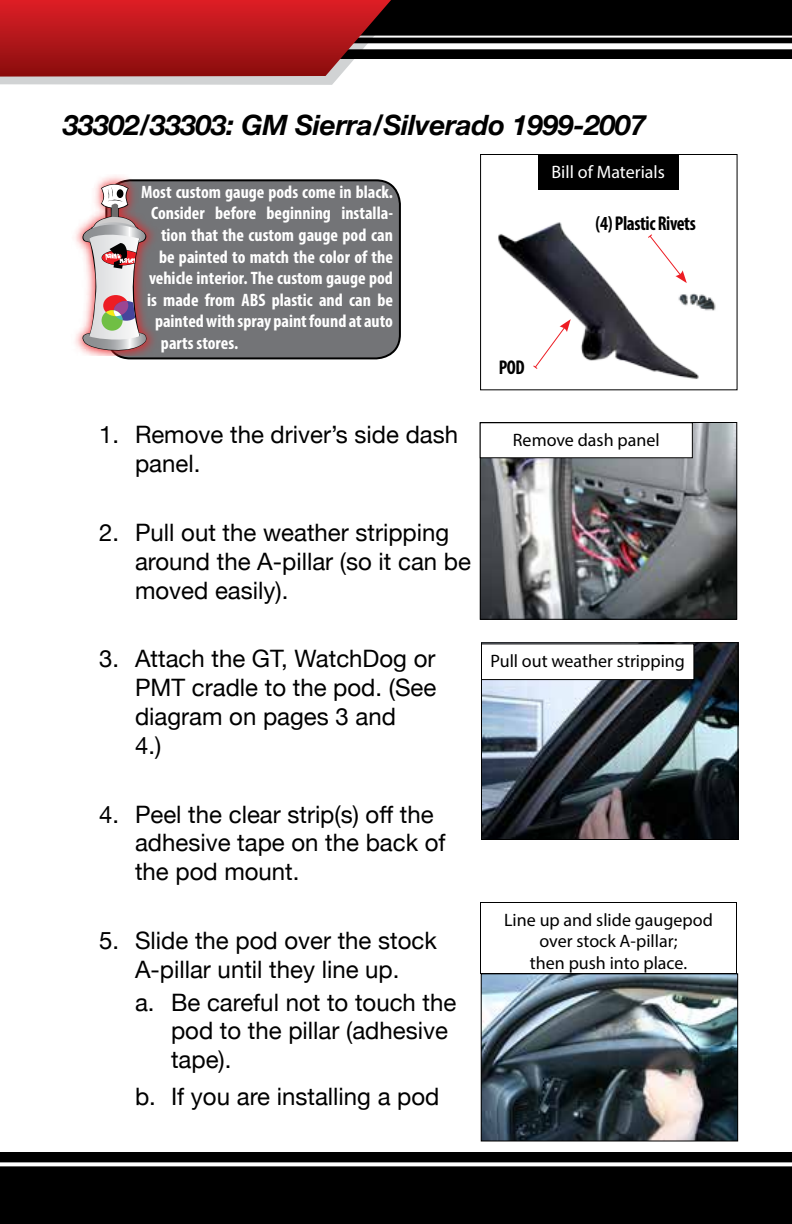
<style>
.page{position:relative;width:792px;height:1224px;background:#fff}
.page>*{position:absolute;margin:0;border:0;box-sizing:border-box;transform-origin:0 0}
.t1{font:italic 700 28px "Helvetica Neue";letter-spacing:-.01em;color:#000}
.t2{font:24px/28.8px "Helvetica Neue";color:#000}
.t3{font:700 condensed 20px "Myriad Pro";letter-spacing:-.02em;color:#000;scale:.94 1}
.t4{font:700 condensed 18px "Myriad Pro";color:#fff}
.t5{font:18px/21.6px "Myriad Pro";color:#000;text-align:center}
.t6{font:18px "Myriad Pro";color:#fff}
</style>
<div class="page">
<div style="left:0;top:0;width:792px;height:59px;background:#000"></div>
<div style="left:260px;top:43px;width:532px;height:6px;background:#fff"></div>
<hr style="left:266px;top:36px;width:526px;height:2px;background:#fff">
<div style="left:0;top:1153px;width:792px;height:71px;background:#000"></div>
<svg style="left:0;top:1162px;width:792px;height:4px;background:#e6e6e6"></svg>
<svg style="left:0;top:0;width:410px;height:85px;background:#b03437"></svg>
<img style="left:482px;top:424px;width:253px;height:194px">
<div style="left:480px;top:422px;width:257px;height:198px;border:1px solid #000"></div>
<div style="left:480px;top:423px;width:212px;height:35px;background:#fff"></div>
<div style="left:480px;top:422px;width:213px;height:36px;border:1px solid #000"></div>
<img style="left:498px;top:222px;width:201px;height:157px">
<div style="left:480px;top:154px;width:258px;height:236px;border:1px solid #000"></div>
<div style="left:538px;top:155px;width:141px;height:35px;background:#000"></div>
<img style="left:670px;top:288px;width:46px;height:32px">
<svg style="left:647px;top:233px;width:40px;height:50px"></svg>
<svg style="left:532px;top:319px;width:39px;height:51px"></svg>
<div style="left:106px;top:180px;width:294px;height:178px;background:#737477;border-radius:24px"></div>
<div style="left:105px;top:179px;width:296px;height:180px;border:2px solid #000;border-radius:24px"></div>
<img style="left:75px;top:175px;width:88px;height:174px">
<svg style="left:78px;top:179px;width:71px;height:176px"></svg>
<img style="left:483px;top:644px;width:254px;height:194px">
<div style="left:481px;top:642px;width:258px;height:198px;border:1px solid #000"></div>
<div style="left:482px;top:644px;width:212px;height:36px;background:#fff"></div>
<div style="left:481px;top:643px;width:213px;height:37px;border:1px solid #000"></div>
<img style="left:483px;top:975px;width:253px;height:165px">
<div style="left:481px;top:973px;width:257px;height:169px;border:1px solid #000"></div>
<div style="left:480px;top:902px;width:257px;height:72px;border:1px solid #000"></div>
<p class="t1" style="left:63px;top:103px;width:584px">33302/33303: GM Sierra/Silverado 1999-2007</p>
<p class="t4" style="left:141px;top:181px;width:253px">Most custom gauge pods come in black.</p>
<p class="t4" style="left:151px;top:202px;width:243px">Consider before beginning installa-</p>
<p class="t4" style="left:161px;top:224px;width:233px">tion that the custom gauge pod can</p>
<p class="t4" style="left:159px;top:245px;width:235px">be painted to match the color of the</p>
<p class="t4" style="left:149px;top:267px;width:245px">vehicle interior. The custom gauge pod</p>
<p class="t4" style="left:147px;top:289px;width:247px">is made from ABS plastic and can be</p>
<p class="t4" style="left:155px;top:310px;width:239px">painted with spray paint found at auto</p>
<p class="t4" style="left:161px;top:332px;width:79px">parts stores.</p>
<p class="t2" style="left:135px;top:419px;width:325px;text-indent:-36px">1. Remove the driver’s side dash panel.</p>
<p class="t2" style="left:135px;top:516px;width:338px;text-indent:-36px">2. Pull out the weather stripping around the A-pillar (so it can be moved easily).</p>
<p class="t2" style="left:135px;top:643px;width:303px;text-indent:-36px">3. Attach the GT, WatchDog or<br>PMT cradle to the pod. (See diagram on pages 3 and<br>4.)</p>
<p class="t2" style="left:135px;top:798px;width:312px;text-indent:-36px">4. Peel the clear strip(s) off the adhesive tape on the back of the pod mount.</p>
<p class="t2" style="left:99px;top:924px;width:339px;text-align:center">5. Slide the pod over the stock<br>A-pillar until they line up.</p>
<p class="t2" style="left:171px;top:986px;width:287px;text-indent:-36px">a. Be careful not to touch the pod to the pillar (adhesive tape).</p>
<p class="t2" style="left:135px;top:1080px;width:306px">b. If you are installing a pod</p>
<p class="t6" style="left:552px;top:161px;width:115px">Bill of Materials</p>
<p class="t3" style="left:596px;top:211px;width:108px">(4) Plastic Rivets</p>
<p class="t3" style="left:499px;top:355px;width:29px">POD</p>
<p class="t5" style="left:513px;top:429px;width:148px">Remove dash panel</p>
<p class="t5" style="left:490px;top:650px;width:196px">Pull out weather stripping</p>
<p class="t5" style="left:504px;top:908px;width:210px">Line up and slide gaugepod over stock A-pillar;<br>then push into place.</p>
</div>
